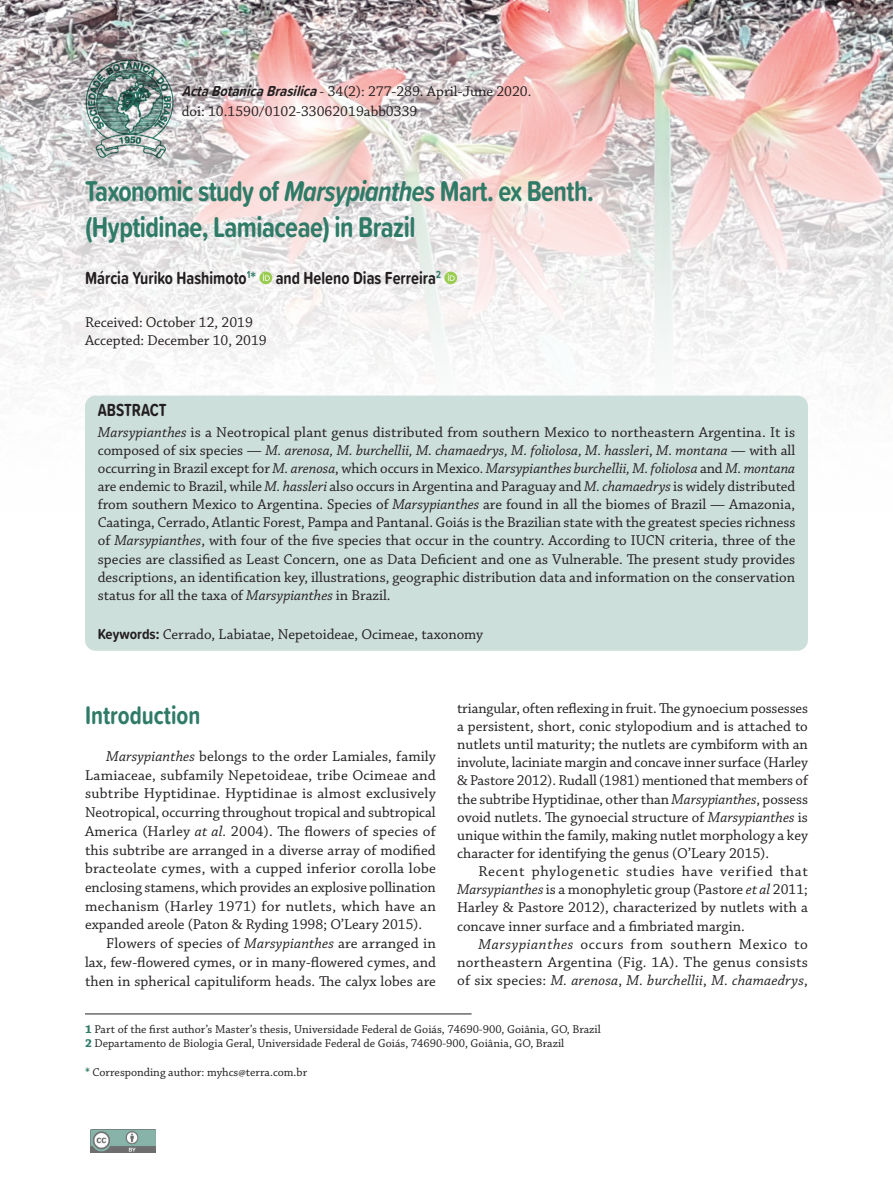
<style>
.page{position:relative;width:893px;height:1191px;background:#fff}
.page>*{position:absolute;margin:0;border:0;box-sizing:border-box;transform-origin:0 0}
.t1{font:700 29.7px/36.2px "Proxima Soft Cond";letter-spacing:-.02em;color:#2f7b67;scale:.91 1}
.t2{font:700 26.4px "Proxima Soft Cond";color:#2f7b67;scale:.91 1}
.t3{font:700 18.15px "Proxima Soft Cond";color:#231f20;scale:.91 1}
.t4{font:15px/18.1px "Chaparral Pro";letter-spacing:.005em;color:#231f20;text-align:justify}
.t5{font:12px/14.4px "Chaparral Pro";color:#231f20}
.s1{font-family:"Proxima Soft Cond";font-weight:700;font-style:italic}
.s2{font-style:italic}
.s3{color:#2f7b67}
.s4{font-family:"Proxima Soft Cond";font-weight:700}
.s5{font-weight:700;color:#2f7b67}
</style>
<div class="page">
<img style="left:0;top:0;width:893px;height:377px">
<div style="left:85px;top:395px;width:723px;height:256px;background:#cddfdb;border-radius:11px"></div>
<hr style="left:85px;top:1013px;width:387px;height:1px;background:#231f20">
<img style="left:91px;top:1129px;width:65px;height:23px">
<img style="left:82px;top:54px;width:98px;height:111px">
<svg style="left:259px;top:271px;width:13px;height:13px"></svg>
<svg style="left:263px;top:274px;width:7px;height:7px"></svg>
<svg style="left:444px;top:271px;width:13px;height:13px"></svg>
<svg style="left:448px;top:274px;width:7px;height:7px"></svg>
<p class="t4" style="left:182px;top:82px;width:351px"><span class="s1">ActaBotanicaBrasilica</span>- 34(2): 277-289. April-June 2020.</p>
<p class="t4" style="left:182px;top:103px;width:237px">doi: 10.1590/0102-33062019abb0339</p>
<h1 class="t1" style="left:85px;top:171px;width:561px">Taxonomic study of <span class="s2">Marsypianthes</span> Mart. ex Benth. (Hyptidinae, Lamiaceae) in Brazil</h1>
<p class="t3" style="left:85px;top:265px;width:392px">Márcia Yuriko Hashimoto<sup>1</sup><span class="s3">*</span> and Heleno Dias Ferreira<sup>2</sup></p>
<p class="t4" style="left:85px;top:314px;width:183px">Received: October 12, 2019<br>Accepted: December 10, 2019</p>
<p class="t3" style="left:98px;top:396px;width:77px">ABSTRACT</p>
<p class="t4" style="left:98px;top:423px;width:699px"><span class="s2">Marsypianthes</span> is a Neotropical plant genus distributed from southern Mexico to northeastern Argentina. It is composed of six species — <span class="s2">M. arenosa, M. burchellii, M. chamaedrys, M. foliolosa, M. hassleri</span>, <span class="s2">M. montana</span> — with all occurring in Brazil except for <span class="s2">M. arenosa</span>, which occurs in Mexico<span class="s2">. Marsypianthes burchellii, M. foliolosa</span> and <span class="s2">M. montana </span>are endemic to Brazil, while <span class="s2">M. hassleri</span> also occurs in Argentina and Paraguay and <span class="s2">M. chamaedrys</span> is widely distributed from southern Mexico to Argentina. Species of <span class="s2">Marsypianthes</span> are found in all the biomes of Brazil — Amazonia, Caatinga, Cerrado, Atlantic Forest, Pampa and Pantanal. Goiás is the Brazilian state with the greatest species richness of <span class="s2">Marsypianthes</span>, with four of the five species that occur in the country. According to IUCN criteria, three of the species are classified as Least Concern, one as Data Deficient and one as Vulnerable. The present study provides descriptions, an identification key, illustrations, geographic distribution data and information on the conservation status for all the taxa of <span class="s2">Marsypianthes</span> in Brazil.</p>
<p class="t4" style="left:98px;top:626px;width:387px"><span class="s4">Keywords:</span> Cerrado, Labiatae, Nepetoideae, Ocimeae, taxonomy</p>
<p class="t4" style="left:457px;top:699px;width:352px">triangular, often reflexing in fruit. The gynoecium possesses a persistent, short, conic stylopodium and is attached to nutlets until maturity; the nutlets are cymbiform with an involute, laciniate margin and concave inner surface (Harley &amp; Pastore 2012). Rudall (1981) mentioned that members of the subtribe Hyptidinae, other than <span class="s2">Marsypianthes</span>, possess ovoid nutlets. The gynoecial structure of <span class="s2">Marsypianthes</span> is unique within the family, making nutlet morphology a key character for identifying the genus (O’Leary 2015).</p>
<p class="t4" style="left:457px;top:863px;width:352px;text-indent:21px">Recent phylogenetic studies have verified that <span class="s2">Marsypianthes</span> is a monophyletic group (Pastore <span class="s2">et al</span> 2011; Harley &amp; Pastore 2012), characterized by nutlets with a concave inner surface and a fimbriated margin.</p>
<p class="t4" style="left:457px;top:935px;width:352px;text-indent:21px"><span class="s2">Marsypianthes</span> occurs from southern Mexico to northeastern Argentina (Fig. 1A). The genus consists of six species: <span class="s2">M. arenosa</span>, <span class="s2">M. burchellii</span>, <span class="s2">M. chamaedrys</span>,</p>
<p class="t5" style="left:85px;top:1022px;width:517px"><span class="s5">1</span> Part of the first author’s Master’s thesis, Universidade Federal de Goiás, 74690-900, Goiânia, GO, Brazil<br><span class="s5">2</span> Departamento de Biologia Geral, Universidade Federal de Goiás, 74690-900, Goiânia, GO, Brazil</p>
<p class="t5" style="left:85px;top:1065px;width:224px"><span class="s5">*</span> Corresponding author: myhcs@terra.com.br</p>
<h2 class="t2" style="left:85px;top:695px;width:128px">Introduction</h2>
<p class="t4" style="left:106px;top:747px;width:331px"><span class="s2">Marsypianthes</span> belongs to the order Lamiales, family</p>
<p class="t4" style="left:85px;top:766px;width:352px">Lamiaceae, subfamily Nepetoideae, tribe Ocimeae and</p>
<p class="t4" style="left:85px;top:785px;width:352px">subtribe Hyptidinae. Hyptidinae is almost exclusively</p>
<p class="t4" style="left:85px;top:804px;width:352px">Neotropical, occurring throughout tropical and subtropical</p>
<p class="t4" style="left:85px;top:822px;width:352px">America (Harley <span class="s2">at al.</span> 2004). The flowers of species of</p>
<p class="t4" style="left:85px;top:841px;width:352px">this subtribe are arranged in a diverse array of modified</p>
<p class="t4" style="left:85px;top:860px;width:352px">bracteolate cymes, with a cupped inferior corolla lobe</p>
<p class="t4" style="left:85px;top:878px;width:352px">enclosing stamens, which provides an explosive pollination</p>
<p class="t4" style="left:85px;top:897px;width:352px">mechanism (Harley 1971) for nutlets, which have an</p>
<p class="t4" style="left:85px;top:916px;width:339px">expanded areole (Paton &amp; Ryding 1998; O’Leary 2015).</p>
<p class="t4" style="left:106px;top:935px;width:331px">Flowers of species of <span class="s2">Marsypianthes</span> are arranged in</p>
<p class="t4" style="left:85px;top:953px;width:352px">lax, few-flowered cymes, or in many-flowered cymes, and</p>
<p class="t4" style="left:85px;top:972px;width:352px">then in spherical capituliform heads. The calyx lobes are</p>
</div>
